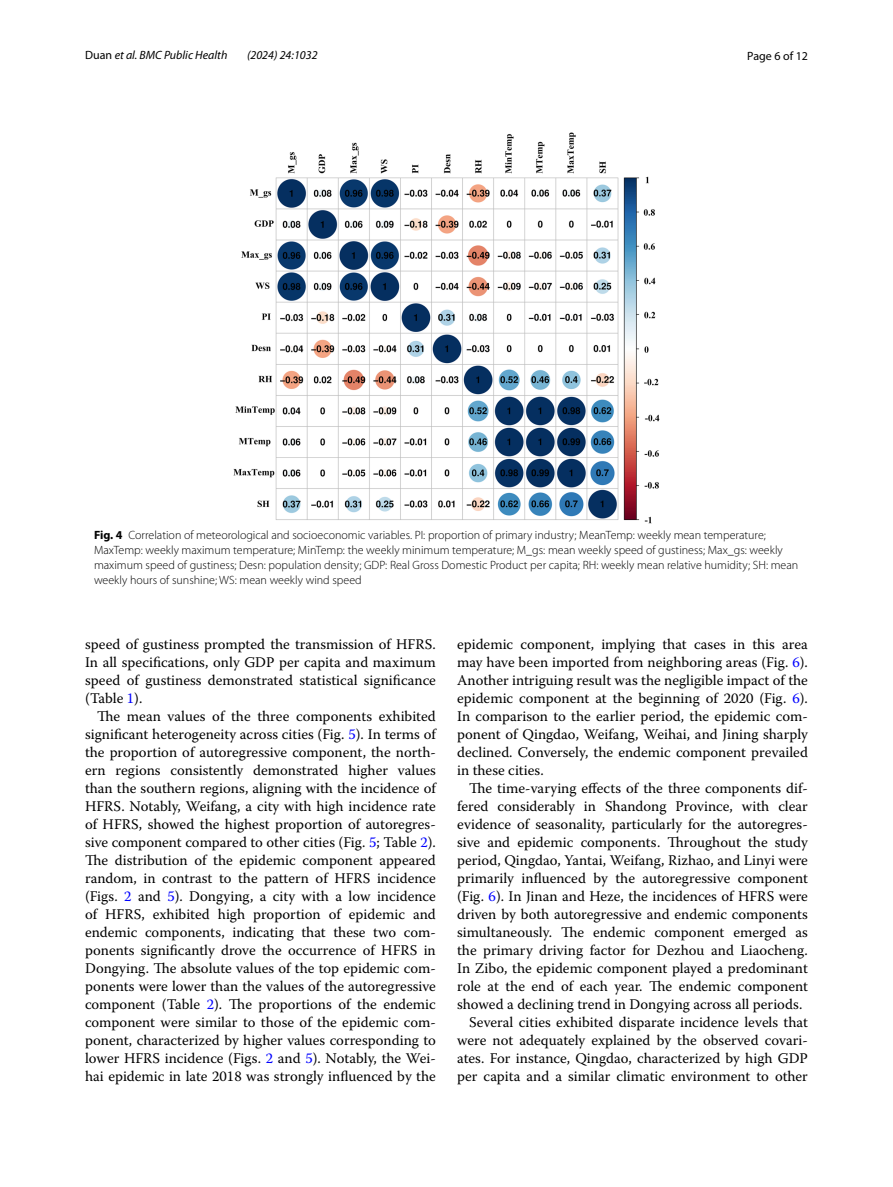
<style>
.page{position:relative;width:893px;height:1187px;background:#fff}
.page>*{position:absolute;margin:0;border:0;box-sizing:border-box;transform-origin:0 0}
.t1{font:14.7px/18px "Warnock Pro";color:#000;text-align:justify}
.t2{font:300 12px/15px "Myriad Pro";color:#000}
.t3{font:italic 12px "Myriad Pro";color:#000}
.t4{font:12px "Myriad Pro";color:#000}
.s1{font-style:normal}
.s2{font-weight:700}
.s3{color:#00f}
</style>
<div class="page">
<img style="left:234px;top:133px;width:425px;height:391px">
<p class="t3" style="left:85px;top:48px;width:144px"><span class="s1">Duan</span> et al. BMC Public Health</p>
<p class="t3" style="left:247px;top:48px;width:72px">(2024) 24:1032</p>
<p class="t4" style="left:747px;top:48px;width:62px">Page 6 of 12</p>
<p class="t2" style="left:94px;top:528px;width:706px"><span class="s2">Fig. 4</span> Correlation of meteorological and socioeconomic variables. PI: proportion of primary industry; MeanTemp: weekly mean temperature; MaxTemp: weekly maximum temperature; MinTemp: the weekly minimum temperature; M_gs: mean weekly speed of gustiness; Max_gs: weekly maximum speed of gustiness; Desn: population density; GDP: Real Gross Domestic Product per capita; RH: weekly mean relative humidity; SH: mean weekly hours of sunshine; WS: mean weekly wind speed</p>
<p class="t1" style="left:85px;top:635px;width:352px">speed of gustiness prompted the transmission of HFRS.<br>In all specifications, only GDP per capita and maximum speed of gustiness demonstrated statistical significance (Table <span class="s3">1</span>).</p>
<p class="t1" style="left:85px;top:707px;width:352px;text-indent:12px">The mean values of the three components exhibited significant heterogeneity across cities (Fig. <span class="s3">5</span>). In terms of the proportion of autoregressive component, the north&shy;ern regions consistently demonstrated higher values than the southern regions, aligning with the incidence of HFRS. Notably, Weifang, a city with high incidence rate of HFRS, showed the highest proportion of autoregres&shy;sive component compared to other cities (Fig. <span class="s3">5</span>; Table <span class="s3">2</span>).<br>The distribution of the epidemic component appeared random, in contrast to the pattern of HFRS incidence (Figs. <span class="s3">2</span> and <span class="s3">5</span>). Dongying, a city with a low incidence of HFRS, exhibited high proportion of epidemic and endemic components, indicating that these two com&shy;ponents significantly drove the occurrence of HFRS in Dongying. The absolute values of the top epidemic com&shy;ponents were lower than the values of the autoregressive component (Table <span class="s3">2</span>). The proportions of the endemic component were similar to those of the epidemic com&shy;ponent, characterized by higher values corresponding to lower HFRS incidence (Figs. <span class="s3">2</span> and <span class="s3">5</span>). Notably, the Wei&shy;hai epidemic in late 2018 was strongly influenced by the</p>
<p class="t1" style="left:457px;top:635px;width:352px">epidemic component, implying that cases in this area may have been imported from neighboring areas (Fig. <span class="s3">6</span>).<br>Another intriguing result was the negligible impact of the epidemic component at the beginning of 2020 (Fig. <span class="s3">6</span>).<br>In comparison to the earlier period, the epidemic com&shy;ponent of Qingdao, Weifang, Weihai, and Jining sharply declined. Conversely, the endemic component prevailed in these cities.</p>
<p class="t1" style="left:469px;top:779px;width:340px">The time-varying effects of the three components dif-</p>
<p class="t1" style="left:457px;top:797px;width:352px">fered considerably in Shandong Province, with clear</p>
<p class="t1" style="left:457px;top:815px;width:352px">evidence of seasonality, particularly for the autoregres-</p>
<p class="t1" style="left:457px;top:833px;width:352px">sive and epidemic components. Throughout the study</p>
<p class="t1" style="left:457px;top:851px;width:352px">period, Qingdao, Yantai, Weifang, Rizhao, and Linyi were</p>
<p class="t1" style="left:457px;top:869px;width:352px">primarily influenced by the autoregressive component</p>
<p class="t1" style="left:457px;top:887px;width:352px">(Fig. <span class="s3">6</span>). In Jinan and Heze, the incidences of HFRS were</p>
<p class="t1" style="left:457px;top:905px;width:352px">driven by both autoregressive and endemic components</p>
<p class="t1" style="left:457px;top:923px;width:352px">simultaneously. The endemic component emerged as</p>
<p class="t1" style="left:457px;top:941px;width:352px">the primary driving factor for Dezhou and Liaocheng.</p>
<p class="t1" style="left:457px;top:959px;width:352px">In Zibo, the epidemic component played a predominant</p>
<p class="t1" style="left:457px;top:977px;width:352px">role at the end of each year. The endemic component</p>
<p class="t1" style="left:457px;top:995px;width:347px">showed a declining trend in Dongying across all periods.</p>
<p class="t1" style="left:469px;top:1013px;width:340px">Several cities exhibited disparate incidence levels that</p>
<p class="t1" style="left:457px;top:1031px;width:352px">were not adequately explained by the observed covari-</p>
<p class="t1" style="left:457px;top:1049px;width:352px">ates. For instance, Qingdao, characterized by high GDP</p>
<p class="t1" style="left:457px;top:1067px;width:352px">per capita and a similar climatic environment to other</p>
</div>
